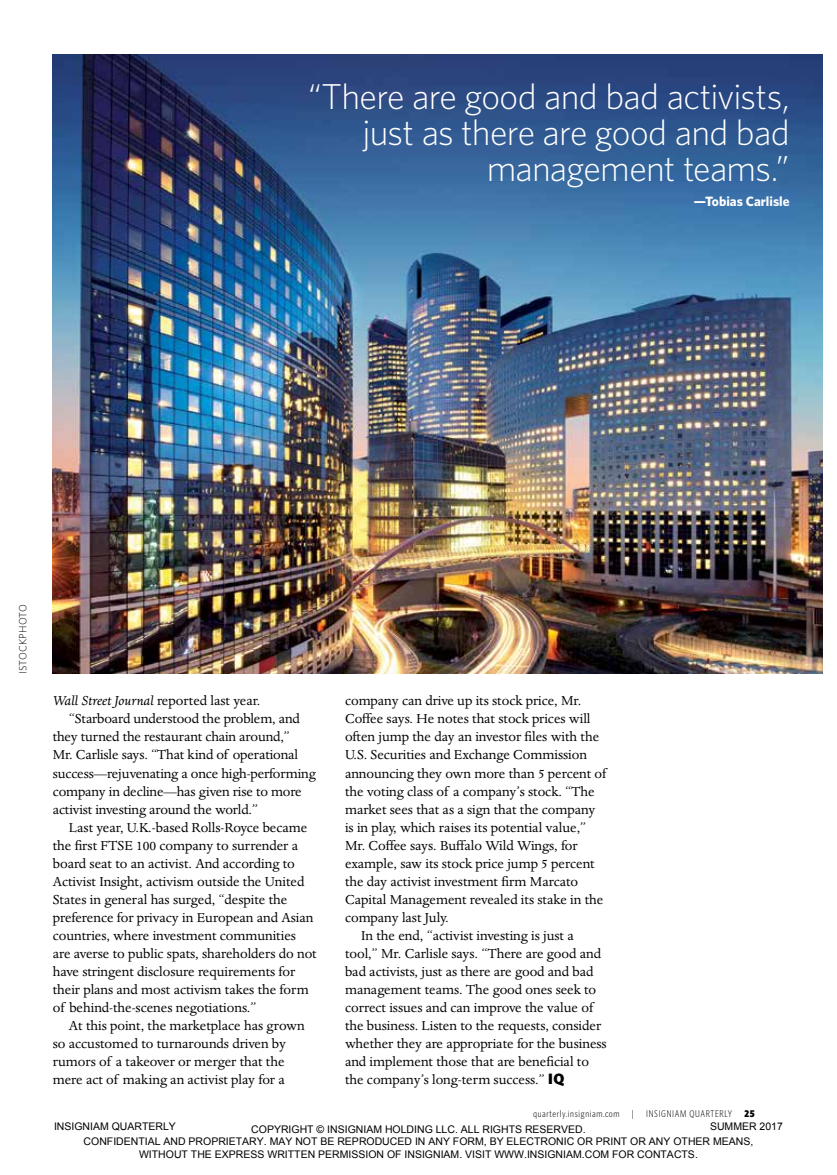
<style>
.page{position:relative;width:837px;height:1175px;background:#fff}
.page>*{position:absolute;margin:0;border:0;box-sizing:border-box;transform-origin:0 0}
.t1{font:300 36px/36px "Whitney";letter-spacing:-.02em;color:#fff;text-align:right}
.t2{font:15px "Dante MT Std";letter-spacing:-.005em;color:#000}
.t3{font:italic 15px "Dante MT Std";letter-spacing:-.005em;color:#000}
.t4{font:700 13.5px "Whitney";color:#fff}
.t5{font:10.5px/12.6px "Arial";color:#000;text-align:center}
.t6{font:300 10.5px "Whitney";color:#000}
.t7{font:300 9.75px "Whitney Condensed";letter-spacing:.07em;color:#000}
.t8{font:900 9.75px "Whitney Condensed";color:#000}
.s1{font-style:normal}
.s2{font-family:"Whitney";font-weight:900}
</style>
<div class="page">
<img style="left:53px;top:54px;width:769px;height:619px">
<h1 class="t1" style="left:308px;top:77px;width:483px">“There are good and bad activists, just as there are good and bad management teams.”</h1>
<p class="t4" style="left:694px;top:193px;width:97px">—Tobias Carlisle</p>
<p class="t6" style="left:17px;top:674px;width:71px;rotate:-90deg">ISTOCKPHOTO</p>
<p class="t3" style="left:53px;top:693px;width:209px">Wall Street Journal <span class="s1">reported last year.</span></p>
<p class="t2" style="left:69px;top:710px;width:233px">“Starboard understood the problem, and</p>
<p class="t2" style="left:53px;top:728px;width:239px">they turned the restaurant chain around,”</p>
<p class="t2" style="left:53px;top:746px;width:247px">Mr. Carlisle says. “That kind of operational</p>
<p class="t2" style="left:53px;top:764px;width:264px">success—rejuvenating a once high-performing</p>
<p class="t2" style="left:53px;top:782px;width:251px">company in decline—has given rise to more</p>
<p class="t2" style="left:53px;top:800px;width:207px">activist investing around the world.”</p>
<p class="t2" style="left:69px;top:818px;width:240px">Last year, U.K.-based Rolls-Royce became</p>
<p class="t2" style="left:53px;top:836px;width:247px">the first FTSE 100 company to surrender a</p>
<p class="t2" style="left:53px;top:854px;width:244px">board seat to an activist. And according to</p>
<p class="t2" style="left:53px;top:872px;width:253px">Activist Insight, activism outside the United</p>
<p class="t2" style="left:53px;top:890px;width:236px">States in general has surged, “despite the</p>
<p class="t2" style="left:53px;top:908px;width:262px">preference for privacy in European and Asian</p>
<p class="t2" style="left:53px;top:926px;width:245px">countries, where investment communities</p>
<p class="t2" style="left:53px;top:944px;width:266px">are averse to public spats, shareholders do not</p>
<p class="t2" style="left:53px;top:962px;width:244px">have stringent disclosure requirements for</p>
<p class="t2" style="left:53px;top:980px;width:257px">their plans and most activism takes the form</p>
<p class="t2" style="left:53px;top:998px;width:205px">of behind-the-scenes negotiations.”</p>
<p class="t2" style="left:69px;top:1016px;width:237px">At this point, the marketplace has grown</p>
<p class="t2" style="left:53px;top:1034px;width:235px">so accustomed to turnarounds driven by</p>
<p class="t2" style="left:53px;top:1052px;width:233px">rumors of a takeover or merger that the</p>
<p class="t2" style="left:53px;top:1070px;width:234px">mere act of making an activist play for a</p>
<p class="t2" style="left:345px;top:692px;width:238px">company can drive up its stock price, Mr.</p>
<p class="t2" style="left:345px;top:710px;width:247px">Coffee says. He notes that stock prices will</p>
<p class="t2" style="left:345px;top:728px;width:256px">often jump the day an investor files with the</p>
<p class="t2" style="left:345px;top:746px;width:244px">U.S. Securities and Exchange Commission</p>
<p class="t2" style="left:345px;top:764px;width:263px">announcing they own more than 5 percent of</p>
<p class="t2" style="left:345px;top:782px;width:251px">the voting class of a company’s stock. “The</p>
<p class="t2" style="left:345px;top:800px;width:252px">market sees that as a sign that the company</p>
<p class="t2" style="left:345px;top:818px;width:243px">is in play, which raises its potential value,”</p>
<p class="t2" style="left:345px;top:836px;width:234px">Mr. Coffee says. Buffalo Wild Wings, for</p>
<p class="t2" style="left:345px;top:854px;width:251px">example, saw its stock price jump 5 percent</p>
<p class="t2" style="left:345px;top:872px;width:235px">the day activist investment firm Marcato</p>
<p class="t2" style="left:345px;top:890px;width:260px">Capital Management revealed its stake in the</p>
<p class="t2" style="left:345px;top:908px;width:105px">company last July.</p>
<p class="t2" style="left:361px;top:926px;width:214px">In the end, “activist investing is just a</p>
<p class="t2" style="left:345px;top:944px;width:258px">tool,” Mr. Carlisle says. “There are good and</p>
<p class="t2" style="left:345px;top:962px;width:250px">bad activists, just as there are good and bad</p>
<p class="t2" style="left:345px;top:980px;width:253px">management teams. The good ones seek to</p>
<p class="t2" style="left:345px;top:998px;width:250px">correct issues and can improve the value of</p>
<p class="t2" style="left:345px;top:1016px;width:258px">the business. Listen to the requests, consider</p>
<p class="t2" style="left:345px;top:1034px;width:263px">whether they are appropriate for the business</p>
<p class="t2" style="left:345px;top:1052px;width:246px">and implement those that are beneficial to</p>
<p class="t2" style="left:345px;top:1070px;width:221px">the company’s long-term success.” <span class="s2">IQ</span></p>
<p class="t7" style="left:533px;top:1108px;width:88px">quarterly.insigniam.com</p>
<p class="t7" style="left:632px;top:1108px;width:3px">|</p>
<p class="t7" style="left:646px;top:1108px;width:87px">INSIGNIAM QUARTERLY</p>
<p class="t8" style="left:745px;top:1108px;width:12px">25</p>
<p class="t5" style="left:54px;top:1120px;width:123px">INSIGNIAM QUARTERLY</p>
<p class="t5" style="left:710px;top:1120px;width:74px">SUMMER 2017</p>
<p class="t5" style="left:84px;top:1122px;width:671px">COPYRIGHT © INSIGNIAM HOLDING LLC. ALL RIGHTS RESERVED.<br>CONFIDENTIAL AND PROPRIETARY. MAY NOT BE REPRODUCED IN ANY FORM, BY ELECTRONIC OR PRINT OR ANY OTHER MEANS,<br>WITHOUT THE EXPRESS WRITTEN PERMISSION OF INSIGNIAM. VISIT WWW.INSIGNIAM.COM FOR CONTACTS.</p>
</div>
